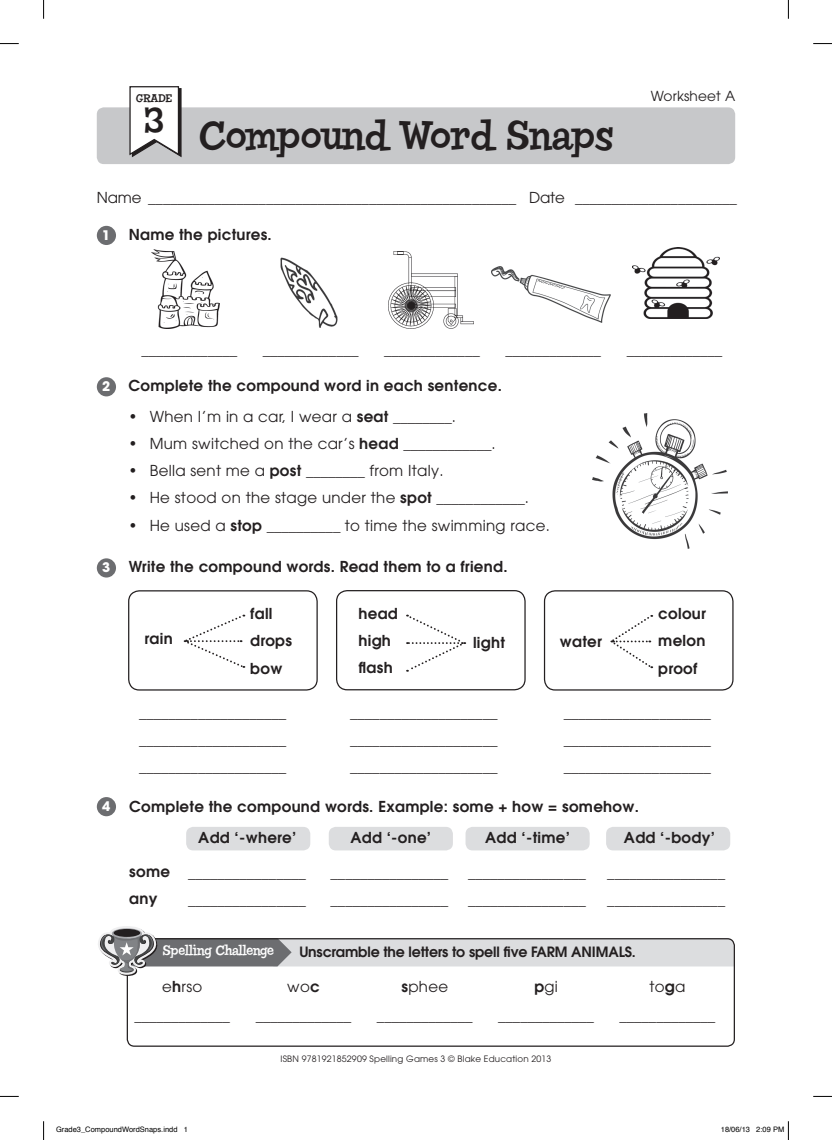
<style>
.page{position:relative;width:832px;height:1140px;background:#fff}
.page>*{position:absolute;margin:0;border:0;box-sizing:border-box;transform-origin:0 0}
.t1{font:40px "Chowderhead";letter-spacing:.02em;color:#231f20}
.t2{font:35px "Chowderhead";color:#231f20}
.t3{font:15px/27.1px "Avant Garde";letter-spacing:.02em;color:#231f20;text-align:center}
.t4{font:600 15px/27.1px "Avant Garde";letter-spacing:.02em;color:#231f20}
.t5{font:15px "Avant Garde";letter-spacing:-.01em;color:#231f20}
.t6{font:600 14.12px "Avant Garde";letter-spacing:-.01em;color:#231f20}
.t7{font:13.75px "Chowderhead";color:#fff}
.t8{font:13.75px "Avant Garde";letter-spacing:.01em;color:#231f20}
.t9{font:700 13.12px "Avant Garde";color:#fff}
.t10{font:11.25px "Chowderhead";color:#231f20}
.t11{font:8.75px "Avant Garde";letter-spacing:.02em;color:#231f20}
.t12{font:7.5px "Helvetica";color:#000}
.s1{font-weight:600}
</style>
<div class="page">
<div style="left:97px;top:107px;width:637px;height:57px;background:#c7c8ca;border-radius:7px"></div>
<svg style="left:129px;top:86px;width:53px;height:72px"></svg>
<div style="left:606px;top:826px;width:124px;height:24px;background:#dcdddf;border-radius:7px"></div>
<div style="left:97px;top:226px;width:19px;height:19px;background:#6c6d70;border-radius:50%"></div>
<div style="left:97px;top:377px;width:19px;height:19px;background:#6c6d70;border-radius:50%"></div>
<div style="left:97px;top:558px;width:19px;height:19px;background:#6c6d70;border-radius:50%"></div>
<div style="left:97px;top:797px;width:19px;height:19px;background:#6c6d70;border-radius:50%"></div>
<div style="left:128px;top:590px;width:189px;height:100px;border:1px solid #231f20;border-radius:11px"></div>
<div style="left:336px;top:590px;width:189px;height:100px;border:1px solid #231f20;border-radius:11px"></div>
<div style="left:543px;top:590px;width:190px;height:100px;border:1px solid #231f20;border-radius:11px"></div>
<div style="left:186px;top:826px;width:124px;height:24px;background:#dcdddf;border-radius:7px"></div>
<div style="left:328px;top:826px;width:124px;height:24px;background:#dcdddf;border-radius:7px"></div>
<div style="left:465px;top:826px;width:124px;height:24px;background:#dcdddf;border-radius:7px"></div>
<svg style="left:184px;top:614px;width:60px;height:54px"></svg>
<svg style="left:610px;top:615px;width:42px;height:53px"></svg>
<svg style="left:406px;top:614px;width:59px;height:58px"></svg>
<div style="left:127px;top:938px;width:607px;height:108px;border:1px solid #231f20;border-radius:7px"></div>
<img style="left:592px;top:414px;width:135px;height:134px">
<svg style="left:98px;top:926px;width:635px;height:49px"></svg>
<img style="left:151px;top:249px;width:68px;height:79px">
<img style="left:280px;top:257px;width:58px;height:70px">
<img style="left:632px;top:247px;width:87px;height:72px">
<img style="left:388px;top:252px;width:85px;height:76px">
<img style="left:491px;top:266px;width:119px;height:56px">
<svg style="left:0;top:43px;width:19px;height:1px"></svg>
<svg style="left:813px;top:43px;width:18px;height:1px"></svg>
<svg style="left:0;top:1095px;width:19px;height:2px"></svg>
<svg style="left:813px;top:1095px;width:18px;height:2px"></svg>
<svg style="left:43px;top:0;width:1px;height:19px"></svg>
<svg style="left:43px;top:1121px;width:1px;height:18px"></svg>
<svg style="left:787px;top:0;width:1px;height:19px"></svg>
<svg style="left:787px;top:1121px;width:1px;height:18px"></svg>
<p class="t10" style="left:136px;top:92px;width:38px">Grade</p>
<h2 class="t2" style="left:144px;top:100px;width:22px">3</h2>
<h1 class="t1" style="left:199px;top:112px;width:415px">Compound Word Snaps</h1>
<p class="t8" style="left:650px;top:88px;width:86px">Worksheet A</p>
<p class="t5" style="left:97px;top:189px;width:641px">Name __________________________________________________ Date ______________________</p>
<p class="t9" style="left:102px;top:226px;width:10px">1</p>
<p class="t4" style="left:129px;top:221px;width:144px">Name the pictures.</p>
<p class="t9" style="left:102px;top:378px;width:10px">2</p>
<p class="t9" style="left:102px;top:559px;width:10px">3</p>
<p class="t9" style="left:102px;top:797px;width:10px">4</p>
<p class="t3" style="left:141px;top:335px;width:97px">_____________</p>
<p class="t3" style="left:263px;top:335px;width:97px">_____________</p>
<p class="t3" style="left:384px;top:335px;width:97px">_____________</p>
<p class="t3" style="left:505px;top:335px;width:97px">_____________</p>
<p class="t3" style="left:626px;top:335px;width:97px">_____________</p>
<p class="t4" style="left:128px;top:372px;width:375px">Complete the compound word in each sentence.</p>
<p class="t3" style="left:128px;top:403px;width:329px">• When I’m in a car, I wear a <span class="s1">seat</span> ________.</p>
<p class="t3" style="left:128px;top:430px;width:368px">• Mum switched on the car’s <span class="s1">head</span> ____________.</p>
<p class="t3" style="left:128px;top:457px;width:316px">• Bella sent me a <span class="s1">post</span> ________ from Italy.</p>
<p class="t3" style="left:128px;top:484px;width:402px">• He stood on the stage under the <span class="s1">spot</span> ____________.</p>
<p class="t3" style="left:128px;top:511px;width:423px">• He used a <span class="s1">stop</span> __________ to time the swimming race.</p>
<p class="t4" style="left:129px;top:552px;width:380px">Write the compound words. Read them to a friend.</p>
<p class="t4" style="left:144px;top:625px;width:30px">rain</p>
<p class="t4" style="left:250px;top:600px;width:43px">fall drops bow</p>
<p class="t4" style="left:358px;top:600px;width:41px">head high flash</p>
<p class="t4" style="left:473px;top:629px;width:33px">light</p>
<p class="t4" style="left:559px;top:628px;width:44px">water</p>
<p class="t4" style="left:658px;top:600px;width:49px;text-align:justify">colour melon proof</p>
<p class="t3" style="left:139px;top:699px;width:149px;text-align:justify">____________________ ____________________ ____________________</p>
<p class="t4" style="left:198px;top:791px;width:442px;line-height:30.6px;text-indent:-69px">Complete the compound words. Example: some + how = somehow.<br>Add ‘-where’</p>
<p class="t3" style="left:350px;top:699px;width:149px;text-align:justify">____________________ ____________________ ____________________</p>
<p class="t3" style="left:563px;top:699px;width:149px;text-align:justify">____________________ ____________________ ____________________</p>
<p class="t4" style="left:350px;top:823px;width:82px">Add ‘-one’</p>
<p class="t4" style="left:485px;top:823px;width:86px">Add ‘-time’</p>
<p class="t4" style="left:623px;top:823px;width:92px">Add ‘-body’</p>
<p class="t4" style="left:129px;top:857px;width:42px">some any</p>
<p class="t3" style="left:188px;top:885px;width:119px">________________</p>
<p class="t3" style="left:330px;top:885px;width:119px">________________</p>
<p class="t3" style="left:468px;top:885px;width:119px">________________</p>
<p class="t3" style="left:607px;top:885px;width:119px">________________</p>
<p class="t7" style="left:163px;top:942px;width:113px">Spelling Challenge</p>
<p class="t6" style="left:299px;top:942px;width:338px">Unscramble the letters to spell five FARM ANIMALS.</p>
<p class="t3" style="left:134px;top:972px;width:97px;line-height:28.4px">e<span class="s1">h</span>rso _____________</p>
<p class="t3" style="left:255px;top:972px;width:97px;line-height:28.4px">wo<span class="s1">c </span>_____________</p>
<p class="t3" style="left:377px;top:972px;width:97px;line-height:28.4px"><span class="s1">s</span>phee _____________</p>
<p class="t3" style="left:498px;top:972px;width:97px;line-height:28.4px"><span class="s1">p</span>gi _____________</p>
<p class="t3" style="left:619px;top:972px;width:97px;line-height:28.4px">to<span class="s1">g</span>a _____________</p>
<p class="t11" style="left:280px;top:1054px;width:272px">ISBN 9781921852909 Spelling Games 3 © Blake Education 2013</p>
<p class="t12" style="left:56px;top:1124px;width:133px">Grade3_CompoundWordSnaps.indd 1</p>
<p class="t12" style="left:720px;top:1124px;width:65px">18/06/13 2:09 PM</p>
</div>
